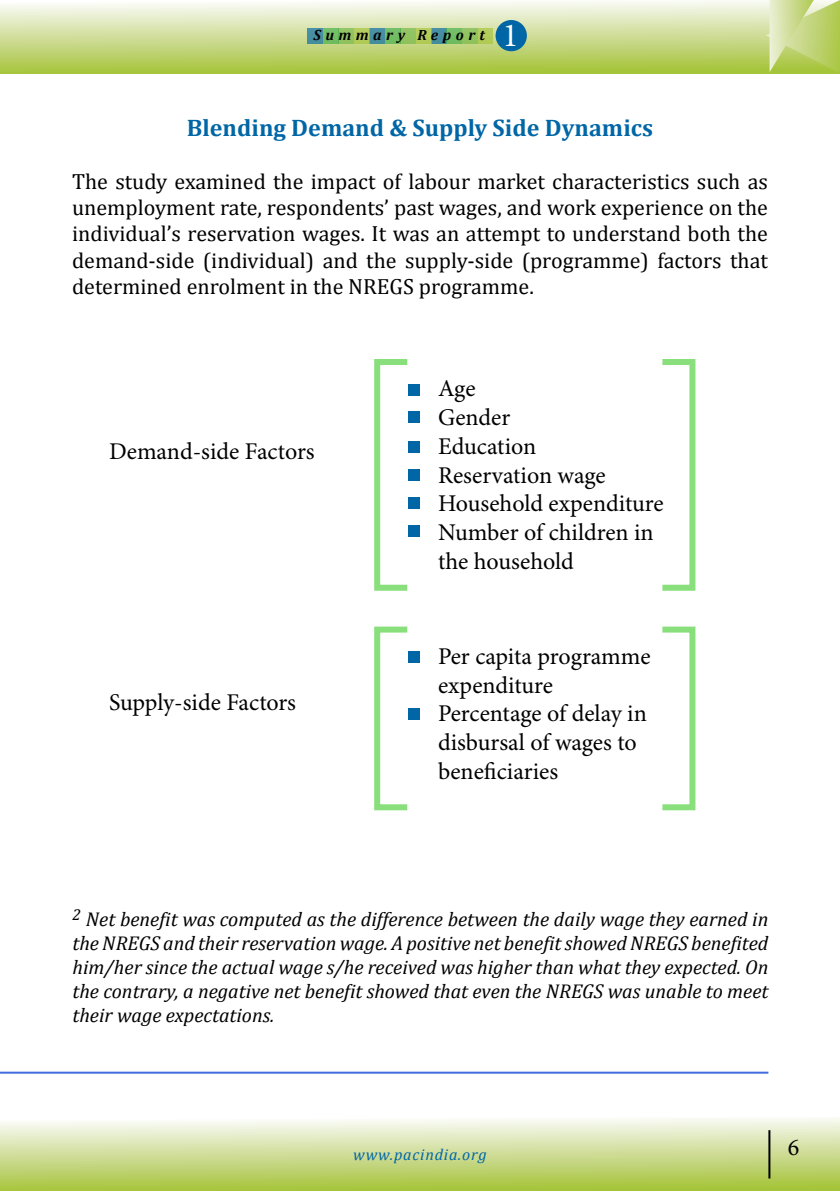
<style>
.page{position:relative;width:840px;height:1191px;background:#fff}
.page>*{position:absolute;margin:0;border:0;box-sizing:border-box;transform-origin:0 0}
.t1{font:33.6px "Minion Pro";color:#fff}
.t2{font:24px/28.8px "Minion Pro";color:#000}
.t3{font:700 24px "Cambria";color:#0066a6}
.t4{font:22px/26.4px "Cambria";color:#000;text-align:justify}
.t5{font:italic 20px/24px "Cambria";color:#000;text-align:justify}
.t6{font:italic 16px "Cambria";letter-spacing:.05em;color:#0066a6}
.t7{font:italic 700 14.8px "Cambria";letter-spacing:.3em;color:#000}
</style>
<div class="page">
<div style="left:0;top:1117px;width:839px;height:74px;background:linear-gradient(to bottom,#fbfbfa,#a5c23b)"></div>
<div style="left:0;top:0;width:839px;height:73px;background:linear-gradient(to bottom,#fbfaf9,#a5c239)"></div>
<hr style="left:768px;top:1130px;width:2px;height:48px;background:#000">
<div style="left:307px;top:28px;width:16px;height:16px;background:#468ea1"></div>
<div style="left:369px;top:28px;width:15px;height:16px;background:#468ea1"></div>
<div style="left:431px;top:28px;width:15px;height:16px;background:#468ea1"></div>
<div style="left:338px;top:28px;width:16px;height:16px;background:#91c361"></div>
<div style="left:400px;top:28px;width:15px;height:16px;background:#91c361"></div>
<div style="left:462px;top:28px;width:15px;height:16px;background:#91c260"></div>
<div style="left:323px;top:28px;width:15px;height:16px;background:#71bd64"></div>
<div style="left:384px;top:28px;width:16px;height:16px;background:#71bd64"></div>
<div style="left:446px;top:28px;width:16px;height:16px;background:#71bd63"></div>
<div style="left:354px;top:28px;width:15px;height:16px;background:#b3cc59"></div>
<div style="left:415px;top:28px;width:16px;height:16px;background:#b3cc59"></div>
<div style="left:477px;top:28px;width:16px;height:16px;background:#b2cc59"></div>
<div style="left:495px;top:20px;width:31px;height:31px;background:#0066a6;border-radius:50%"></div>
<hr style="left:0;top:1071px;width:768px;height:2px;background:#406cdd">
<svg style="left:765px;top:0;width:74px;height:73px;background:#c4d781"></svg>
<div style="left:374px;top:359px;width:36px;height:232px;border:6px solid #89df7c"></div>
<div style="left:374px;top:626px;width:36px;height:184px;border:6px solid #89df7c"></div>
<div style="left:659px;top:359px;width:36px;height:232px;border:6px solid #89df7c"></div>
<div style="left:659px;top:626px;width:36px;height:184px;border:6px solid #89df7c"></div>
<div style="left:408px;top:384px;width:11px;height:11px;background:#0066a6"></div>
<div style="left:408px;top:651px;width:11px;height:12px;background:#0066a6"></div>
<div style="left:408px;top:411px;width:11px;height:11px;background:#0066a6"></div>
<div style="left:408px;top:441px;width:11px;height:11px;background:#0066a6"></div>
<div style="left:408px;top:709px;width:11px;height:11px;background:#0066a6"></div>
<div style="left:408px;top:469px;width:11px;height:11px;background:#0066a6"></div>
<div style="left:408px;top:497px;width:11px;height:11px;background:#0066a6"></div>
<div style="left:408px;top:525px;width:11px;height:11px;background:#0066a6"></div>
<p class="t7" style="left:313px;top:24px;width:173px">Summary Report</p>
<h1 class="t1" style="left:502px;top:15px;width:18px">1</h1>
<p class="t3" style="left:187px;top:111px;width:467px">Blending Demand &amp; Supply Side Dynamics</p>
<p class="t4" style="left:72px;top:168px;width:697px">The study examined the impact of labour market characteristics such as unemployment rate, respondents’ past wages, and work experience on the individual’s reservation wages. It was an attempt to understand both the demand-side (individual) and the supply-side (programme) factors that determined enrolment in the NREGS programme.</p>
<p class="t2" style="left:109px;top:437px;width:207px">Demand-side Factors</p>
<p class="t2" style="left:109px;top:688px;width:188px">Supply-side Factors</p>
<p class="t2" style="left:438px;top:375px;width:227px">Age<br>Gender<br>Education<br>Reservation wage<br>Household expenditure<br>Number of children in the household</p>
<p class="t2" style="left:438px;top:642px;width:214px">Per capita programme expenditure<br>Percentage of delay in disbursal of wages to beneficiaries</p>
<p class="t5" style="left:72px;top:906px;width:697px"><sup>2</sup> Net benefit was computed as the difference between the daily wage they earned in the NREGS and their reservation wage. A positive net benefit showed NREGS benefited him/her since the actual wage s/he received was higher than what they expected. On the contrary, a negative net benefit showed that even the NREGS was unable to meet their wage expectations.</p>
<p class="t6" style="left:353px;top:1143px;width:135px">www.pacindia.org</p>
<p class="t2" style="left:787px;top:1134px;width:13px">6</p>
</div>
